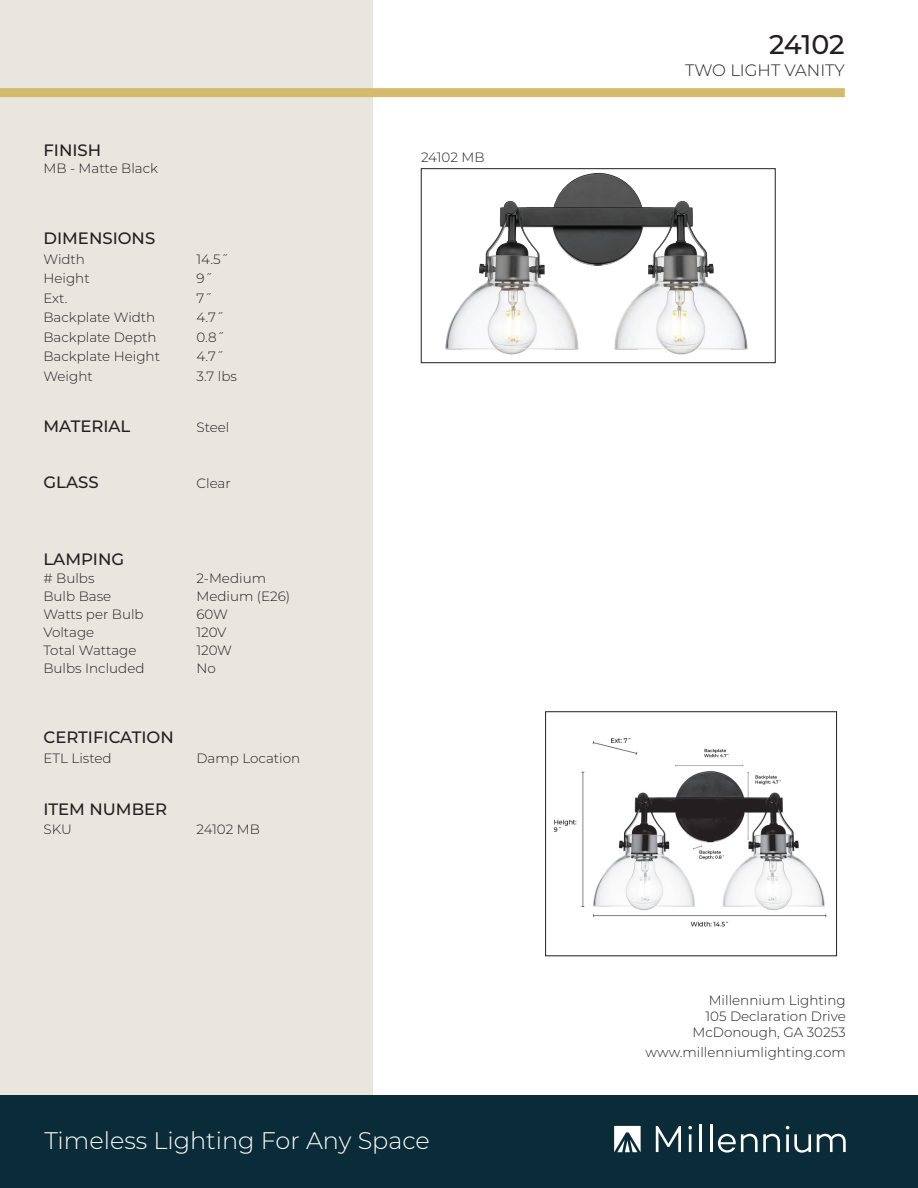
<style>
.page{position:relative;width:918px;height:1188px;background:#fff}
.page>*{position:absolute;margin:0;border:0;box-sizing:border-box;transform-origin:0 0}
.t1{font:500 27px "Montserrat";letter-spacing:-.01em;color:#231f20}
.t2{font:300 24px "Montserrat";color:#fff}
.t3{font:500 16.5px "Montserrat";color:#231f20}
.t4{font:300 16.5px "Montserrat";color:#231f20}
.t5{font:300 13.5px "Montserrat";color:#231f20}
</style>
<div class="page">
<div style="left:0;top:0;width:373px;height:1188px;background:#e8e6df"></div>
<div style="left:0;top:1095px;width:918px;height:93px;background:#0a2b38"></div>
<div style="left:0;top:88px;width:845px;height:9px;background:#d4ba6c"></div>
<svg style="left:656px;top:1126px;width:25px;height:26px"></svg>
<svg style="left:688px;top:1126px;width:4px;height:26px"></svg>
<hr style="left:699px;top:1125px;width:3px;height:27px;background:#fff">
<hr style="left:710px;top:1125px;width:2px;height:27px;background:#fff">
<svg style="left:718px;top:1134px;width:62px;height:19px"></svg>
<svg style="left:786px;top:1126px;width:25px;height:27px"></svg>
<svg style="left:817px;top:1134px;width:29px;height:18px"></svg>
<svg style="left:614px;top:1126px;width:27px;height:26px"></svg>
<img style="left:445px;top:173px;width:303px;height:182px">
<div style="left:421px;top:168px;width:354px;height:195px;border:1px solid #231f20"></div>
<img style="left:553px;top:738px;width:274px;height:189px">
<div style="left:545px;top:712px;width:292px;height:244px;border:1px solid #231f20"></div>
<p class="t3" style="left:43px;top:139px;width:59px">FINISH</p>
<p class="t5" style="left:43px;top:159px;width:116px">MB - Matte Black</p>
<p class="t3" style="left:43px;top:227px;width:113px">DIMENSIONS</p>
<p class="t5" style="left:43px;top:250px;width:43px">Width</p>
<p class="t5" style="left:196px;top:250px;width:34px">14.5˝</p>
<p class="t5" style="left:43px;top:269px;width:48px">Height</p>
<p class="t5" style="left:196px;top:269px;width:18px">9˝</p>
<p class="t5" style="left:43px;top:289px;width:26px">Ext.</p>
<p class="t5" style="left:196px;top:289px;width:17px">7˝</p>
<p class="t5" style="left:43px;top:308px;width:113px">Backplate Width</p>
<p class="t5" style="left:196px;top:308px;width:29px">4.7˝</p>
<p class="t5" style="left:43px;top:328px;width:115px">Backplate Depth</p>
<p class="t5" style="left:196px;top:328px;width:30px">0.8˝</p>
<p class="t5" style="left:43px;top:347px;width:118px">Backplate Height</p>
<p class="t5" style="left:196px;top:347px;width:29px">4.7˝</p>
<p class="t5" style="left:43px;top:367px;width:51px">Weight</p>
<p class="t5" style="left:196px;top:367px;width:42px">3.7 lbs</p>
<p class="t3" style="left:43px;top:415px;width:88px">MATERIAL</p>
<p class="t5" style="left:196px;top:418px;width:34px">Steel</p>
<p class="t3" style="left:43px;top:471px;width:57px">GLASS</p>
<p class="t5" style="left:196px;top:474px;width:36px">Clear</p>
<p class="t3" style="left:43px;top:547px;width:82px">LAMPING</p>
<p class="t5" style="left:43px;top:569px;width:53px"># Bulbs</p>
<p class="t5" style="left:196px;top:569px;width:71px">2-Medium</p>
<p class="t5" style="left:43px;top:587px;width:69px">Bulb Base</p>
<p class="t5" style="left:196px;top:587px;width:95px">Medium (E26)</p>
<p class="t5" style="left:43px;top:605px;width:102px">Watts per Bulb</p>
<p class="t5" style="left:196px;top:605px;width:33px">60W</p>
<p class="t5" style="left:43px;top:623px;width:52px">Voltage</p>
<p class="t5" style="left:196px;top:623px;width:32px">120V</p>
<p class="t5" style="left:43px;top:641px;width:95px">Total Wattage</p>
<p class="t5" style="left:196px;top:641px;width:37px">120W</p>
<p class="t5" style="left:43px;top:659px;width:103px">Bulbs Included</p>
<p class="t5" style="left:196px;top:659px;width:21px">No</p>
<p class="t3" style="left:43px;top:726px;width:132px">CERTIFICATION</p>
<p class="t5" style="left:43px;top:749px;width:70px">ETL Listed</p>
<p class="t5" style="left:196px;top:749px;width:105px">Damp Location</p>
<p class="t3" style="left:43px;top:797px;width:125px">ITEM NUMBER</p>
<p class="t5" style="left:43px;top:820px;width:30px">SKU</p>
<p class="t5" style="left:196px;top:820px;width:65px">24102 MB</p>
<p class="t5" style="left:421px;top:148px;width:65px">24102 MB</p>
<p class="t2" style="left:44px;top:1124px;width:387px">Timeless Lighting For Any Space</p>
<p class="t1" style="left:769px;top:25px;width:77px">24102</p>
<p class="t4" style="left:685px;top:59px;width:161px">TWO LIGHT VANITY</p>
<p class="t5" style="left:709px;top:991px;width:139px">Millennium Lighting</p>
<p class="t5" style="left:705px;top:1007px;width:142px">105 Declaration Drive</p>
<p class="t5" style="left:692px;top:1023px;width:155px">McDonough, GA 30253</p>
<p class="t5" style="left:645px;top:1043px;width:202px">www.millenniumlighting.com</p>
</div>
